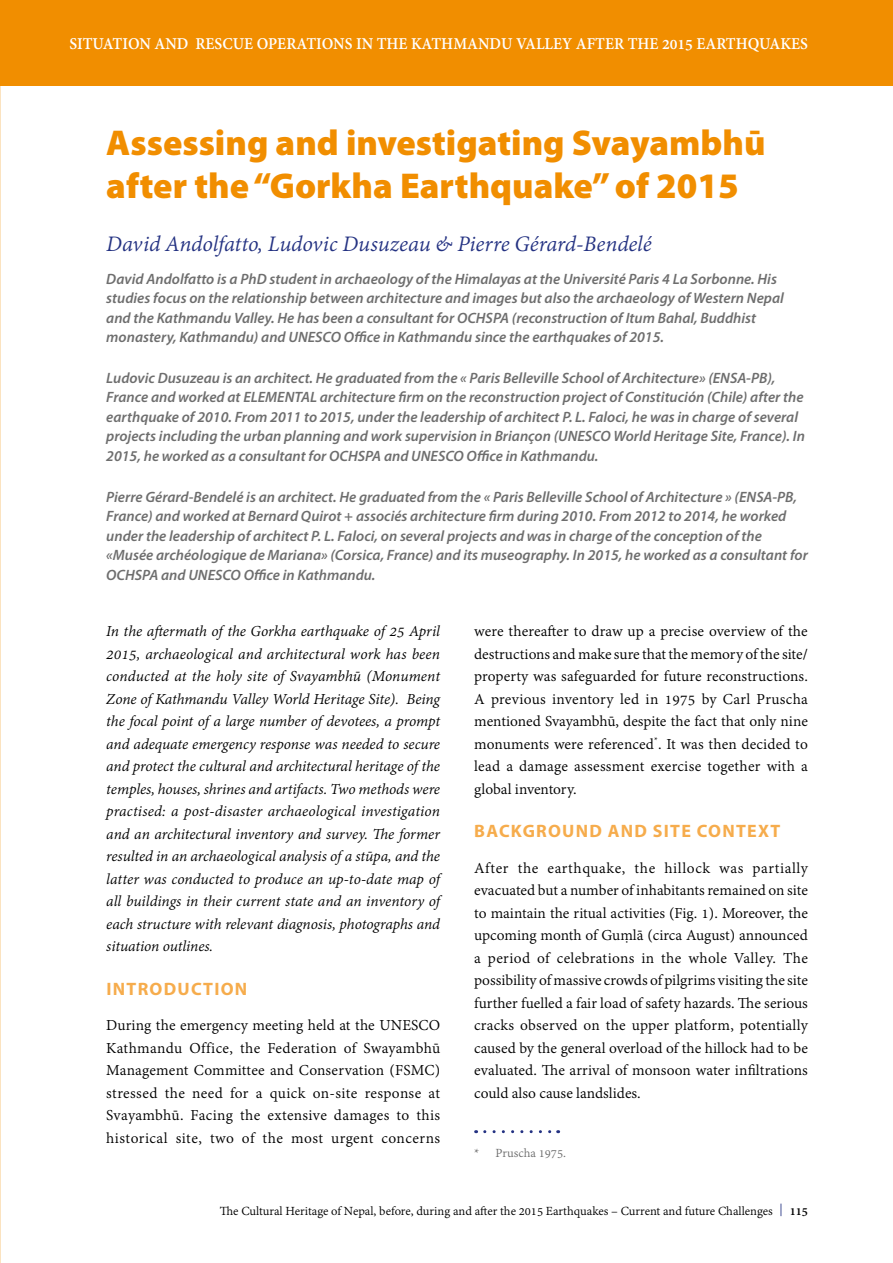
<style>
.page{position:relative;width:893px;height:1263px;background:#fff}
.page>*{position:absolute;margin:0;border:0;box-sizing:border-box;transform-origin:0 0}
.t1{font:900 36px/43.2px "Myriad Pro";color:#f18e00}
.t2{font:italic 24px "Adobe Devanagari";letter-spacing:-.005em;color:#243282}
.t3{font:700 18px "Adobe Devanagari";color:#fff;scale:.95 1}
.t4{font:700 18px "Myriad Pro";letter-spacing:.07em;color:#f6ac4c}
.t5{font:16.5px/22.5px "Adobe Devanagari";letter-spacing:.015em;color:#000;text-align:justify}
.t6{font:italic 16.5px/22.5px "Adobe Devanagari";letter-spacing:-.005em;color:#000;text-align:justify}
.t7{font:italic 600 15px/19.5px "Myriad Pro";color:#6e6e6e}
.t8{font:13.5px "Adobe Devanagari";color:#000}
.t9{font:13.5px "Adobe Devanagari";color:#6e6e6e}
.s1{color:#243282}
.s2{font-weight:700}
</style>
<div class="page">
<div style="left:0;top:0;width:893px;height:85px;background:#f18e00"></div>
<svg style="left:485px;top:1130px;width:74px;height:3px"></svg>
<img style="left:0;top:359px;width:1px;height:545px">
<p class="t3" style="left:69px;top:33px;width:777px">SITUATION AND RESCUE OPERATIONS IN THE KATHMANDU VALLEY AFTER THE 2015 EARTHQUAKES</p>
<h1 class="t1" style="left:106px;top:121px;width:661px">Assessing and investigating Svayambhū after the “Gorkha Earthquake” of 2015</h1>
<h2 class="t2" style="left:106px;top:231px;width:547px">David Andolfatto, Ludovic Dusuzeau &amp; Pierre Gérard-Bendelé</h2>
<p class="t7" style="left:106px;top:269px;width:679px">David Andolfatto is a PhD student in archaeology of the Himalayas at the Université Paris 4 La Sorbonne. His studies focus on the relationship between architecture and images but also the archaeology of Western Nepal and the Kathmandu Valley. He has been a consultant for OCHSPA (reconstruction of Itum Bahal, Buddhist monastery, Kathmandu) and UNESCO Office in Kathmandu since the earthquakes of 2015.</p>
<p class="t7" style="left:106px;top:368px;width:700px">Ludovic Dusuzeau is an architect. He graduated from the « Paris Belleville School of Architecture» (ENSA-PB), France and worked at ELEMENTAL architecture firm on the reconstruction project of Constitución (Chile) after the earthquake of 2010. From 2011 to 2015, under the leadership of architect P. L. Faloci, he was in charge of several projects including the urban planning and work supervision in Briançon (UNESCO World Heritage Site, France). In 2015, he worked as a consultant for OCHSPA and UNESCO Office in Kathmandu.</p>
<p class="t7" style="left:106px;top:487px;width:703px">Pierre Gérard-Bendelé is an architect. He graduated from the « Paris Belleville School of Architecture » (ENSA-PB, France) and worked at Bernard Quirot + associés architecture firm during 2010. From 2012 to 2014, he worked under the leadership of architect P. L. Faloci, on several projects and was in charge of the conception of the «Musée archéologique de Mariana» (Corsica, France) and its museography. In 2015, he worked as a consultant for OCHSPA and UNESCO Office in Kathmandu.</p>
<p class="t6" style="left:106px;top:621px;width:335px">In the aftermath of the Gorkha earthquake of 25 April 2015, archaeological and architectural work has been conducted at the holy site of Svayambhū (Monument Zone of Kathmandu Valley World Heritage Site). Being the focal point of a large number of devotees, a prompt and adequate emergency response was needed to secure and protect the cultural and architectural heritage of the temples, houses, shrines and artifacts. Two methods were practised: a post-disaster archaeological investigation and an architectural inventory and survey. The former resulted in an archaeological analysis of a stūpa, and the latter was conducted to produce an up-to-date map of all buildings in their current state and an inventory of each structure with relevant diagnosis, photographs and situation outlines.</p>
<p class="t4" style="left:106px;top:979px;width:142px">INTRODUCTION</p>
<p class="t5" style="left:106px;top:1015px;width:335px">During the emergency meeting held at the UNESCO Kathmandu Office, the Federation of Swayambhū Management Committee and Conservation (FSMC) stressed the need for a quick on-site response at Svayambhū. Facing the extensive damages to this historical site, two of the most urgent concerns</p>
<p class="t5" style="left:474px;top:621px;width:335px">were thereafter to draw up a precise overview of the destructions and make sure that the memory of the site/ property was safeguarded for future reconstructions.<br>A previous inventory led in 1975 by Carl Pruscha mentioned Svayambhū, despite the fact that only nine monuments were referenced<sup>*</sup>. It was then decided to lead a damage assessment exercise together with a global inventory.</p>
<p class="t4" style="left:474px;top:821px;width:307px">BACKGROUND AND SITE CONTEXT</p>
<p class="t5" style="left:474px;top:858px;width:335px">After the earthquake, the hillock was partially evacuated but a number of inhabitants remained on site to maintain the ritual activities (Fig. 1). Moreover, the upcoming month of Guṃlā (circa August) announced a period of celebrations in the whole Valley. The possibility of massive crowds of pilgrims visiting the site further fuelled a fair load of safety hazards. The serious cracks observed on the upper platform, potentially caused by the general overload of the hillock had to be evaluated. The arrival of monsoon water infiltrations could also cause landslides.</p>
<p class="t9" style="left:474px;top:1145px;width:93px">* Pruscha 1975.</p>
<p class="t8" style="left:220px;top:1203px;width:590px">The Cultural Heritage of Nepal, before, during and after the 2015 Earthquakes – Current and future Challenges <span class="s1">|</span> <span class="s2">115</span></p>
</div>
